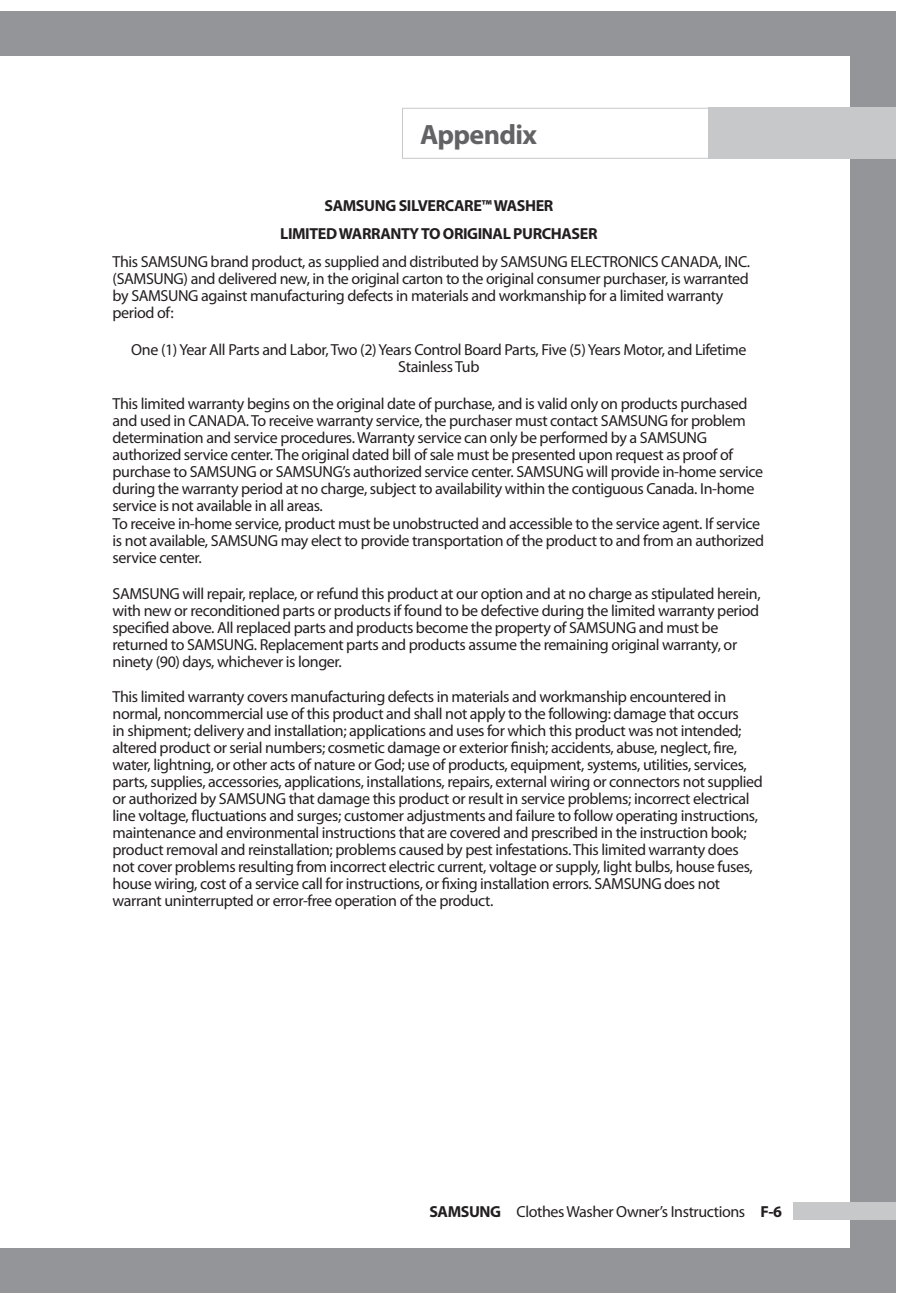
<style>
.page{position:relative;width:907px;height:1303px;background:#fff}
.page>*{position:absolute;margin:0;border:0;box-sizing:border-box;transform-origin:0 0}
.t1{font:700 28px "Myriad Pro";letter-spacing:-.025em;color:#636366}
.t2{font:16px/17px "Myriad Pro";letter-spacing:-.025em;color:#231f20}
.t3{font:700 16px/28.4px "Myriad Pro";letter-spacing:-.025em;color:#231f20;text-align:center}
.s1{font-weight:700}
</style>
<div class="page">
<div style="left:0;top:11px;width:27px;height:1282px;background:#939598"></div>
<div style="left:0;top:57px;width:27px;height:1190px;background:#fff"></div>
<div style="left:27px;top:11px;width:868px;height:1282px;background:#939598"></div>
<div style="left:27px;top:57px;width:823px;height:1190px;background:#fff"></div>
<div style="left:708px;top:108px;width:187px;height:51px;background:#c7c8ca"></div>
<div style="left:793px;top:1202px;width:102px;height:17px;background:#c7c8ca"></div>
<div style="left:402px;top:108px;width:311px;height:51px;border:1px solid #c7c8ca"></div>
<h1 class="t1" style="left:420px;top:119px;width:118px">Appendix</h1>
<p class="t3" style="left:280px;top:191px;width:319px">SAMSUNG SILVERCARE™ WASHER<br>LIMITED WARRANTY TO ORIGINAL PURCHASER</p>
<p class="t2" style="left:113px;top:254px;width:639px">This SAMSUNG brand product, as supplied and distributed by SAMSUNG ELECTRONICS CANADA, INC. (SAMSUNG) and delivered new, in the original carton to the original consumer purchaser, is warranted by SAMSUNG against manufacturing defects in materials and workmanship for a limited warranty period of:</p>
<p class="t2" style="left:131px;top:341px;width:616px;text-align:center">One (1) Year All Parts and Labor, Two (2) Years Control Board Parts, Five (5) Years Motor, and Lifetime<br>Stainless Tub</p>
<p class="t2" style="left:113px;top:395px;width:652px">This limited warranty begins on the original date of purchase, and is valid only on products purchased and used in CANADA. To receive warranty service, the purchaser must contact SAMSUNG for problem determination and service procedures. Warranty service can only be performed by a SAMSUNG authorized service center. The original dated bill of sale must be presented upon request as proof of purchase to SAMSUNG or SAMSUNG’s authorized service center. SAMSUNG will provide in-home service during the warranty period at no charge, subject to availability within the contiguous Canada. In-home service is not available in all areas.<br>To receive in-home service, product must be unobstructed and accessible to the service agent. If service is not available, SAMSUNG may elect to provide transportation of the product to and from an authorized service center.</p>
<p class="t2" style="left:113px;top:585px;width:649px">SAMSUNG will repair, replace, or refund this product at our option and at no charge as stipulated herein, with new or reconditioned parts or products if found to be defective during the limited warranty period specified above. All replaced parts and products become the property of SAMSUNG and must be returned to SAMSUNG. Replacement parts and products assume the remaining original warranty, or ninety (90) days, whichever is longer.</p>
<p class="t2" style="left:113px;top:688px;width:651px">This limited warranty covers manufacturing defects in materials and workmanship encountered in normal, noncommercial use of this product and shall not apply to the following: damage that occurs<br>in shipment; delivery and installation; applications and uses for which this product was not intended; altered product or serial numbers; cosmetic damage or exterior finish; accidents, abuse, neglect, fire, water, lightning, or other acts of nature or God; use of products, equipment, systems, utilities, services, parts, supplies, accessories, applications, installations, repairs, external wiring or connectors not supplied or authorized by SAMSUNG that damage this product or result in service problems; incorrect electrical line voltage, fluctuations and surges; customer adjustments and failure to follow operating instructions, maintenance and environmental instructions that are covered and prescribed in the instruction book; product removal and reinstallation; problems caused by pest infestations. This limited warranty does not cover problems resulting from incorrect electric current, voltage or supply, light bulbs, house fuses, house wiring, cost of a service call for instructions, or fixing installation errors. SAMSUNG does not warrant uninterrupted or error-free operation of the product.</p>
<p class="t2" style="left:429px;top:1203px;width:354px"><span class="s1">SAMSUNG</span> Clothes Washer Owner’s Instructions <span class="s1">F-6</span></p>
</div>
